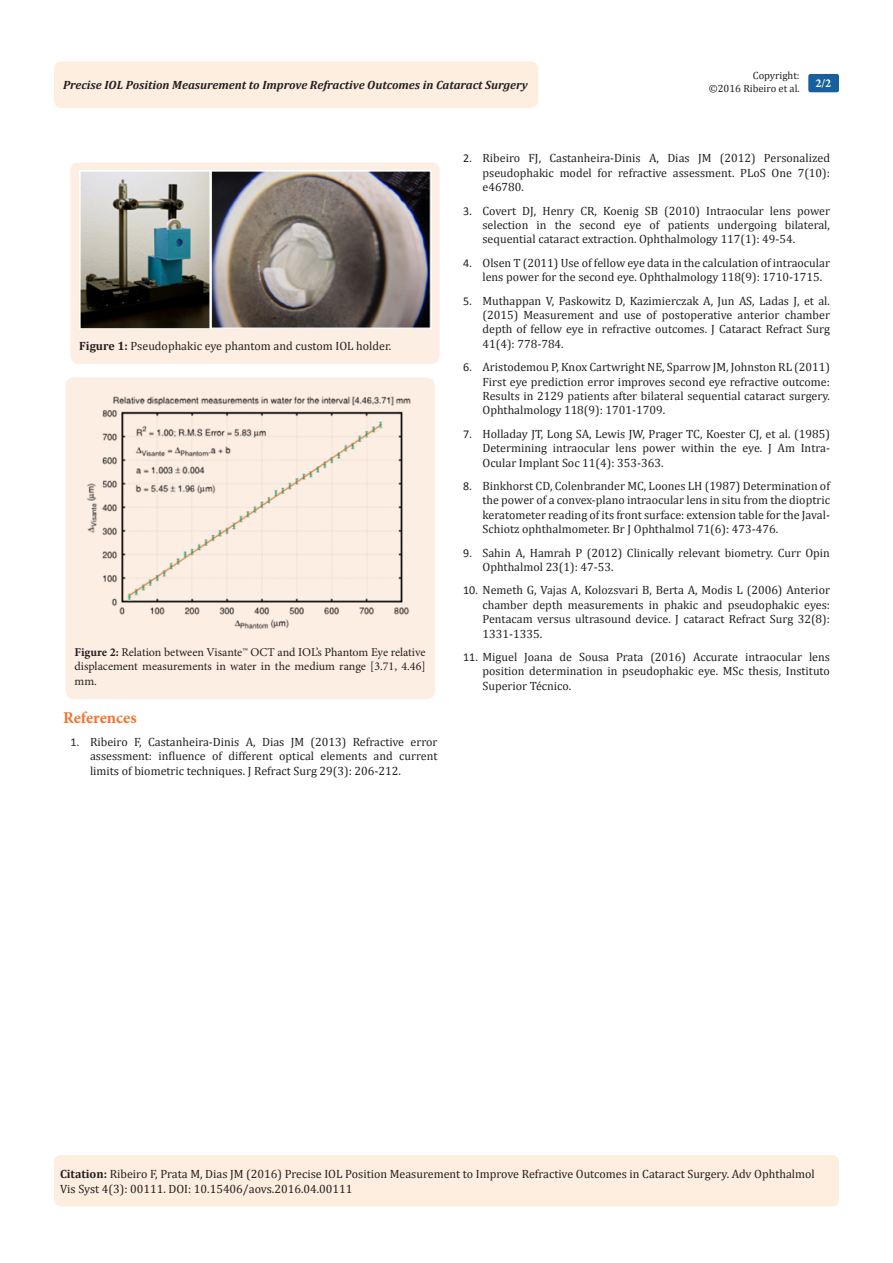
<style>
.page{position:relative;width:893px;height:1263px;background:#fff}
.page>*{position:absolute;margin:0;border:0;box-sizing:border-box;transform-origin:0 0}
.t1{font:700 16.5px "Minion Pro";letter-spacing:-.005em;color:#f37331}
.Citation{font:12px/14.4px "Cambria";color:#231f20;text-align:justify}
.t2{font:12px/14.4px "Minion Pro";color:#231f20;text-align:justify}
.t3{font:italic 700 12px "Cambria";color:#231f20}
.t4{font:700 12px "Minion Pro";color:#fff}
.t5{font:10.5px/12.6px "Cambria";color:#231f20;text-align:right}
.s1{font-weight:700}
.s2{font-family:"Calibri"}
</style>
<div class="page">
<div style="left:54px;top:1155px;width:785px;height:51px;background:#feeee0;border-radius:7px"></div>
<div style="left:54px;top:61px;width:484px;height:47px;background:#feeee0;border-radius:8px"></div>
<div style="left:808px;top:74px;width:31px;height:18px;background:#18609d;border-radius:2px"></div>
<div style="left:70px;top:162px;width:370px;height:202px;background:#fdeee3;border-radius:8px"></div>
<img style="left:80px;top:171px;width:351px;height:158px">
<div style="left:66px;top:377px;width:369px;height:322px;background:#fdeee3;border-radius:8px"></div>
<img style="left:87px;top:396px;width:324px;height:233px">
<p class="t5" style="left:709px;top:69px;width:92px">Copyright:<br>©2016 Ribeiro et al.</p>
<p class="t3" style="left:63px;top:77px;width:466px">Precise IOL Position Measurement to Improve Refractive Outcomes in Cataract Surgery</p>
<p class="t4" style="left:815px;top:75px;width:17px">2/2</p>
<p class="Citation" style="left:79px;top:339px;width:313px"><span class="s1">Figure 1:</span> Pseudophakic eye phantom and custom IOL holder.</p>
<p class="t2" style="left:75px;top:645px;width:353px"><span class="s1">Figure 2:</span> Relation between Visante™ OCT and IOL’s Phantom Eye relative displacement measurements in water in the medium range [3.71, 4.46] mm.</p>
<p class="t1" style="left:63px;top:706px;width:75px">References</p>
<p class="Citation" style="left:90px;top:734px;width:349px;text-indent:-20px"><span class="s2">1.</span> Ribeiro F, Castanheira-Dinis A, Dias JM (2013) Refractive error assessment: influence of different optical elements and current limits of biometric techniques. J Refract Surg 29(3): 206-212.</p>
<p class="Citation" style="left:482px;top:151px;width:349px;text-indent:-20px"><span class="s2">2.</span> Ribeiro FJ, Castanheira-Dinis A, Dias JM (2012) Personalized pseudophakic model for refractive assessment. PLoS One 7(10): e46780.</p>
<p class="Citation" style="left:482px;top:203px;width:349px;text-indent:-20px"><span class="s2">3.</span> Covert DJ, Henry CR, Koenig SB (2010) Intraocular lens power selection in the second eye of patients undergoing bilateral, sequential cataract extraction. Ophthalmology 117(1): 49-54.</p>
<p class="Citation" style="left:482px;top:255px;width:349px;text-indent:-20px"><span class="s2">4.</span> Olsen T (2011) Use of fellow eye data in the calculation of intraocular lens power for the second eye. Ophthalmology 118(9): 1710-1715.</p>
<p class="Citation" style="left:482px;top:293px;width:349px;text-indent:-20px"><span class="s2">5.</span> Muthappan V, Paskowitz D, Kazimierczak A, Jun AS, Ladas J, et al. (2015) Measurement and use of postoperative anterior chamber depth of fellow eye in refractive outcomes. J Cataract Refract Surg 41(4): 778-784.</p>
<p class="Citation" style="left:482px;top:360px;width:349px;text-indent:-20px"><span class="s2">6.</span> Aristodemou P, Knox Cartwright NE, Sparrow JM, Johnston RL (2011)<br>First eye prediction error improves second eye refractive outcome:<br>Results in 2129 patients after bilateral sequential cataract surgery.<br>Ophthalmology 118(9): 1701-1709.</p>
<p class="Citation" style="left:482px;top:426px;width:349px;text-indent:-20px"><span class="s2">7.</span> Holladay JT, Long SA, Lewis JW, Prager TC, Koester CJ, et al. (1985)<br>Determining intraocular lens power within the eye. J Am Intra-Ocular Implant Soc 11(4): 353-363.</p>
<p class="Citation" style="left:482px;top:479px;width:349px;text-indent:-20px"><span class="s2">8.</span> Binkhorst CD, Colenbrander MC, Loones LH (1987) Determination of the power of a convex-plano intraocular lens in situ from the dioptric keratometer reading of its front surface: extension table for the Javal-Schiotz ophthalmometer. Br J Ophthalmol 71(6): 473-476.</p>
<p class="Citation" style="left:482px;top:545px;width:349px;text-indent:-20px"><span class="s2">9.</span> Sahin A, Hamrah P (2012) Clinically relevant biometry. Curr Opin<br>Ophthalmol 23(1): 47-53.</p>
<p class="Citation" style="left:482px;top:583px;width:349px;text-indent:-20px"><span class="s2">10.</span> Nemeth G, Vajas A, Kolozsvari B, Berta A, Modis L (2006) Anterior chamber depth measurements in phakic and pseudophakic eyes:<br>Pentacam versus ultrasound device. J cataract Refract Surg 32(8):<br>1331-1335.</p>
<p class="Citation" style="left:482px;top:650px;width:349px;text-indent:-20px"><span class="s2">11.</span> Miguel Joana de Sousa Prata (2016) Accurate intraocular lens position determination in pseudophakic eye. MSc thesis, Instituto Superior Técnico.</p>
<p class="Citation" style="left:60px;top:1167px;width:756px"><span class="s1">Citation:</span> Ribeiro F, Prata M, Dias JM (2016) Precise IOL Position Measurement to Improve Refractive Outcomes in Cataract Surgery. Adv Ophthalmol<br>Vis Syst 4(3): 00111. DOI: 10.15406/aovs.2016.04.00111</p>
</div>
